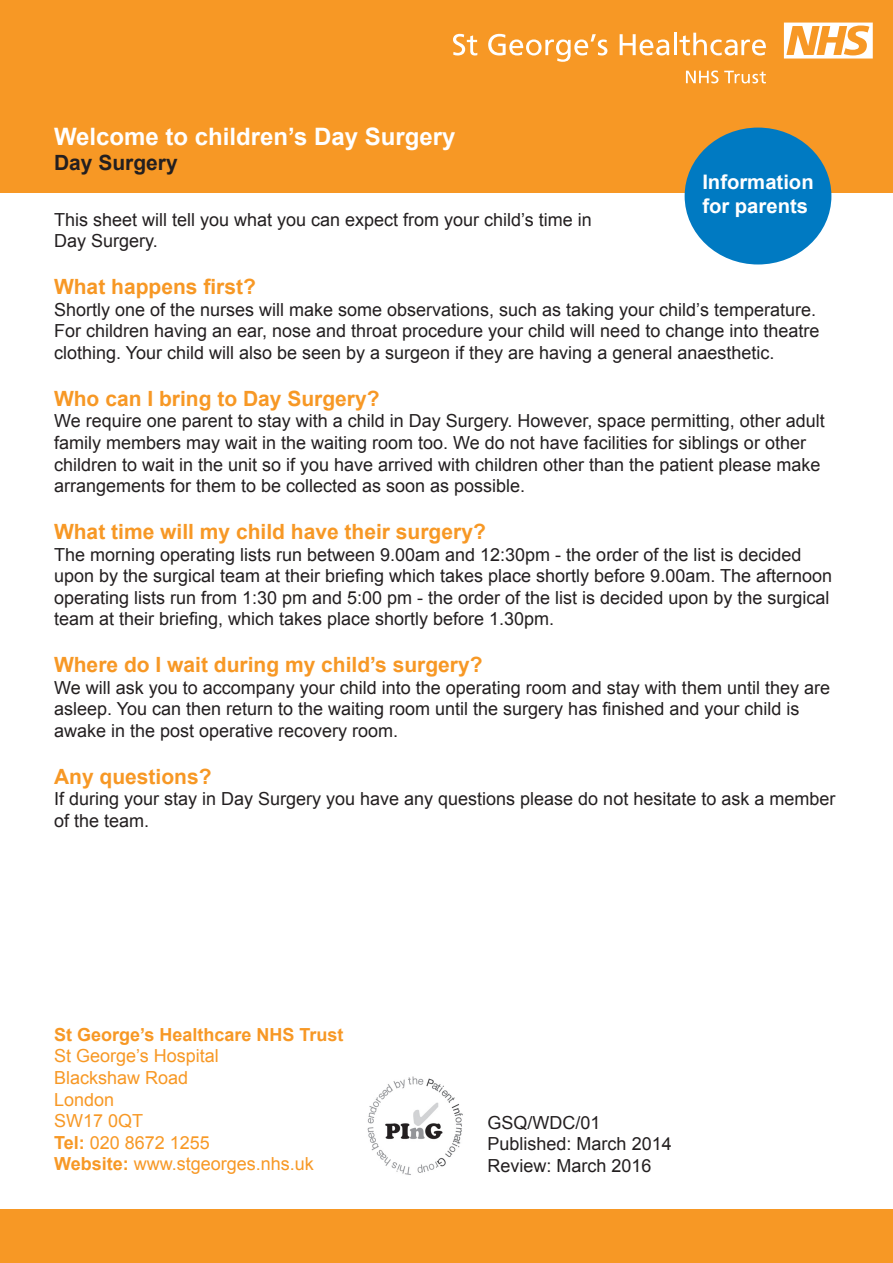
<style>
.page{position:relative;width:893px;height:1263px;background:#fff}
.page>*{position:absolute;margin:0;border:0;box-sizing:border-box;transform-origin:0 0}
.t1{font:700 24px "Arial";color:#fff}
.t2{font:700 21px "Arial";color:#f79825}
.t3{font:700 21px "Arial";color:#231f20}
.t4{font:700 19.95px "Arial";color:#fff}
.t5{font:18px/21.6px "Arial";color:#231f20}
.t6{font:18px "Arial";color:#f79825}
.t7{font:700 18px "Arial";color:#f79825}
.s1{font-weight:700}
</style>
<div class="page">
<div style="left:0;top:1209px;width:893px;height:54px;background:#f79825"></div>
<div style="left:0;top:0;width:893px;height:193px;background:#f79825"></div>
<div style="left:685px;top:128px;width:146px;height:136px;background:#007ac2;border-radius:50%"></div>
<svg style="left:453px;top:34px;width:24px;height:22px"></svg>
<svg style="left:488px;top:34px;width:119px;height:28px"></svg>
<svg style="left:620px;top:34px;width:49px;height:22px"></svg>
<hr style="left:674px;top:33px;width:2px;height:22px;background:#fff">
<svg style="left:679px;top:33px;width:87px;height:23px"></svg>
<svg style="left:784px;top:23px;width:89px;height:36px"></svg>
<svg style="left:686px;top:70px;width:32px;height:13px"></svg>
<svg style="left:724px;top:71px;width:42px;height:12px"></svg>
<img style="left:367px;top:1076px;width:96px;height:99px">
<p class="t1" style="left:54px;top:121px;width:403px">Welcome to children’s Day Surgery</p>
<p class="t3" style="left:54px;top:149px;width:125px">Day Surgery</p>
<p class="t4" style="left:702px;top:169px;width:113px">Information</p>
<p class="t4" style="left:702px;top:193px;width:107px">for parents</p>
<p class="t5" style="left:54px;top:209px;width:539px">This sheet will tell you what you can expect from your child’s time in</p>
<p class="t5" style="left:54px;top:230px;width:105px">Day Surgery.</p>
<p class="t2" style="left:54px;top:273px;width:203px">What happens first?</p>
<p class="t5" style="left:54px;top:299px;width:767px">Shortly one of the nurses will make some observations, such as taking your child’s temperature.<br>For children having an ear, nose and throat procedure your child will need to change into theatre clothing. Your child will also be seen by a surgeon if they are having a general anaesthetic.</p>
<p class="t2" style="left:54px;top:384px;width:327px">Who can I bring to Day Surgery?</p>
<p class="t5" style="left:54px;top:410px;width:772px">We require one parent to stay with a child in Day Surgery. However, space permitting, other adult family members may wait in the waiting room too. We do not have facilities for siblings or other children to wait in the unit so if you have arrived with children other than the patient please make arrangements for them to be collected as soon as possible.</p>
<p class="t2" style="left:54px;top:518px;width:433px">What time will my child have their surgery?</p>
<p class="t5" style="left:54px;top:544px;width:780px">The morning operating lists run between 9.00am and 12:30pm - the order of the list is decided upon by the surgical team at their briefing which takes place shortly before 9.00am. The afternoon operating lists run from 1:30 pm and 5:00 pm - the order of the list is decided upon by the surgical team at their briefing, which takes place shortly before 1.30pm.</p>
<p class="t2" style="left:54px;top:651px;width:430px">Where do I wait during my child’s surgery?</p>
<p class="t5" style="left:54px;top:677px;width:777px">We will ask you to accompany your child into the operating room and stay with them until they are asleep. You can then return to the waiting room until the surgery has finished and your child is awake in the post operative recovery room.</p>
<p class="t2" style="left:54px;top:762px;width:159px">Any questions?</p>
<p class="t5" style="left:54px;top:788px;width:783px">If during your stay in Day Surgery you have any questions please do not hesitate to ask a member of the team.</p>
<p class="t7" style="left:54px;top:1022px;width:291px">St George’s Healthcare NHS Trust</p>
<p class="t6" style="left:54px;top:1044px;width:166px">St George’s Hospital</p>
<p class="t6" style="left:54px;top:1066px;width:136px">Blackshaw Road</p>
<p class="t6" style="left:54px;top:1087px;width:62px">London</p>
<p class="t6" style="left:54px;top:1109px;width:91px">SW17 0QT</p>
<p class="t6" style="left:54px;top:1131px;width:157px"><span class="s1">Tel:</span> 020 8672 1255</p>
<p class="t6" style="left:54px;top:1152px;width:261px"><span class="s1">Website:</span> www.stgeorges.nhs.uk</p>
<p class="t5" style="left:488px;top:1112px;width:115px">GSQ/WDC/01</p>
<p class="t5" style="left:488px;top:1133px;width:186px">Published: March 2014</p>
<p class="t5" style="left:488px;top:1155px;width:166px">Review: March 2016</p>
</div>
